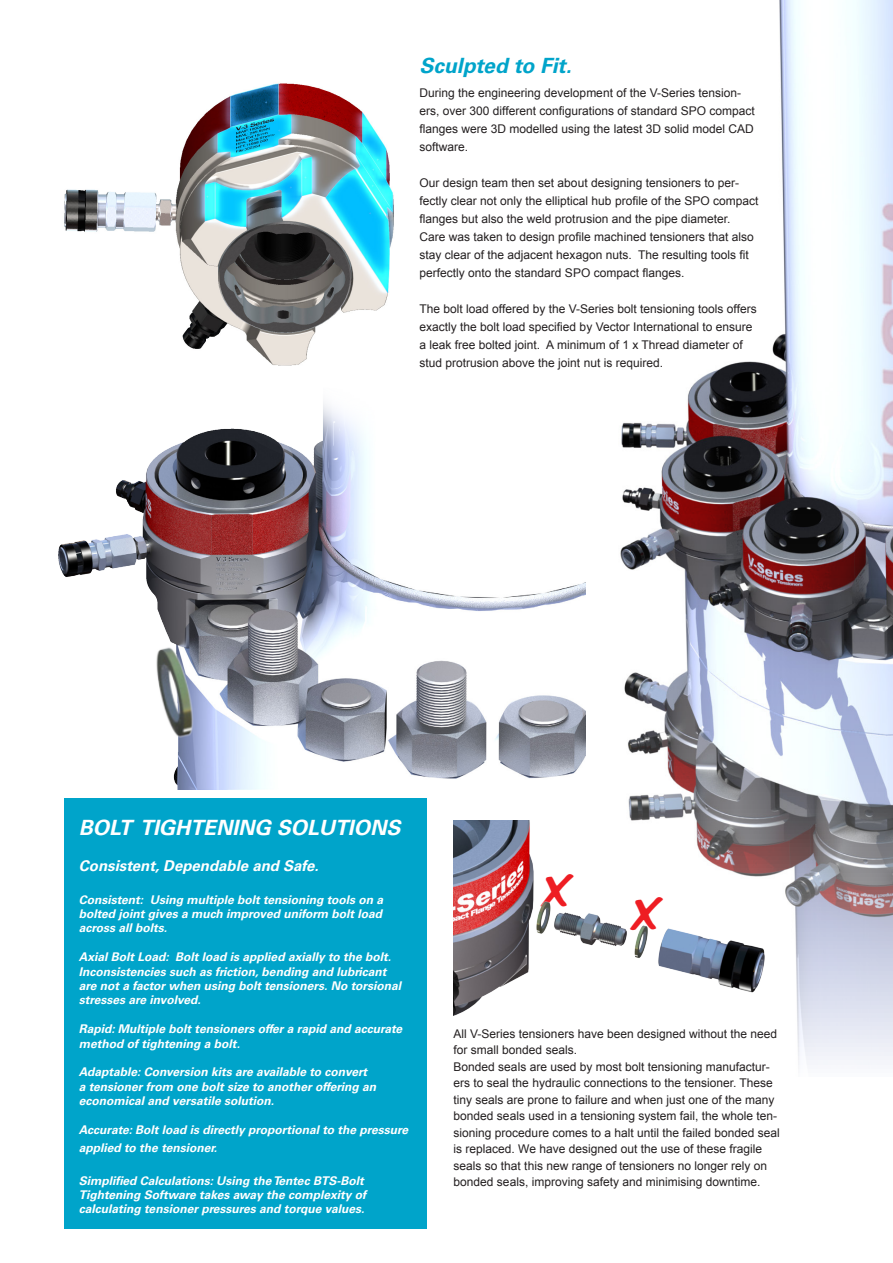
<style>
.page{position:relative;width:893px;height:1263px;background:#fff}
.page>*{position:absolute;margin:0;border:0;box-sizing:border-box;transform-origin:0 0}
.t1{font:45px "Jivetalk";color:#ee1d23}
.HEADLINE_level_1{font:italic 700 21px "Univers LT Std";color:#fff}
.AC_HEADER{font:italic 700 21px "Univers LT Std";color:#00a4ca}
.Introduction_text{font:italic 700 15px "Univers LT Std";color:#fff}
.Arial_8{font:12px/18px "Arial";color:#231f20}
.Introduction_text-2{font:italic 700 12px/14.4px "Univers LT Std";color:#fff}
</style>
<div class="page">
<img style="left:620px;top:0;width:273px;height:1065px">
<img style="left:58px;top:402px;width:528px;height:387px">
<img style="left:64px;top:83px;width:330px;height:283px">
<img style="left:140px;top:566px;width:63px;height:192px">
<div style="left:64px;top:799px;width:362px;height:430px;background:#00a4ca"></div>
<img style="left:454px;top:821px;width:329px;height:208px">
<p class="AC_HEADER" style="left:420px;top:54px;width:154px">Sculpted to Fit.</p>
<p class="Arial_8" style="left:420px;top:84px;width:337px">During the engineering development of the V-Series tension&shy;ers, over 300 different configurations of standard SPO compact flanges were 3D modelled using the latest 3D solid model CAD software.</p>
<p class="Arial_8" style="left:420px;top:174px;width:340px">Our design team then set about designing tensioners to per&shy;fectly clear not only the elliptical hub profile of the SPO compact flanges but also the weld protrusion and the pipe diameter.<br>Care was taken to design profile machined tensioners that also stay clear of the adjacent hexagon nuts. The resulting tools fit perfectly onto the standard SPO compact flanges.</p>
<p class="Arial_8" style="left:420px;top:300px;width:339px">The bolt load offered by the V-Series bolt tensioning tools offers exactly the bolt load specified by Vector International to ensure a leak free bolted joint. A minimum of 1 x Thread diameter of stud protrusion above the joint nut is required.</p>
<p class="HEADLINE_level_1" style="left:79px;top:815px;width:323px">BOLT TIGHTENING SOLUTIONS</p>
<p class="Introduction_text" style="left:79px;top:857px;width:241px">Consistent, Dependable and Safe.</p>
<p class="Introduction_text-2" style="left:79px;top:892px;width:306px;text-align:justify">Consistent: Using multiple bolt tensioning tools on a bolted joint gives a much improved uniform bolt load across all bolts.</p>
<p class="Introduction_text-2" style="left:79px;top:950px;width:324px">Axial Bolt Load: Bolt load is applied axially to the bolt.<br>Inconsistencies such as friction, bending and lubricant are not a factor when using bolt tensioners. No torsional stresses are involved.</p>
<p class="Introduction_text-2" style="left:79px;top:1022px;width:325px">Rapid: Multiple bolt tensioners offer a rapid and accurate method of tightening a bolt.</p>
<p class="Introduction_text-2" style="left:79px;top:1065px;width:299px">Adaptable: Conversion kits are available to convert a tensioner from one bolt size to another offering an economical and versatile solution.</p>
<p class="Introduction_text-2" style="left:79px;top:1121px;width:331px;line-height:18px">Accurate: Bolt load is directly proportional to the pressure applied to the tensioner.</p>
<p class="Introduction_text-2" style="left:79px;top:1173px;width:286px">Simplified Calculations: Using the Tentec BTS-Bolt</p>
<p class="Introduction_text-2" style="left:79px;top:1188px;width:289px">Tightening Software takes away the complexity of</p>
<p class="Introduction_text-2" style="left:79px;top:1202px;width:287px">calculating tensioner pressures and torque values.</p>
<p class="t1" style="left:543px;top:864px;width:30px">X</p>
<p class="t1" style="left:632px;top:887px;width:30px">X</p>
<p class="Arial_8" style="left:454px;top:1025px;width:328px;line-height:16.5px">All V-Series tensioners have been designed without the need for small bonded seals.<br>Bonded seals are used by most bolt tensioning manufactur&shy;ers to seal the hydraulic connections to the tensioner. These tiny seals are prone to failure and when just one of the many bonded seals used in a tensioning system fail, the whole ten&shy;sioning procedure comes to a halt until the failed bonded seal is replaced. We have designed out the use of these fragile seals so that this new range of tensioners no longer rely on bonded seals, improving safety and minimising downtime.</p>
</div>
